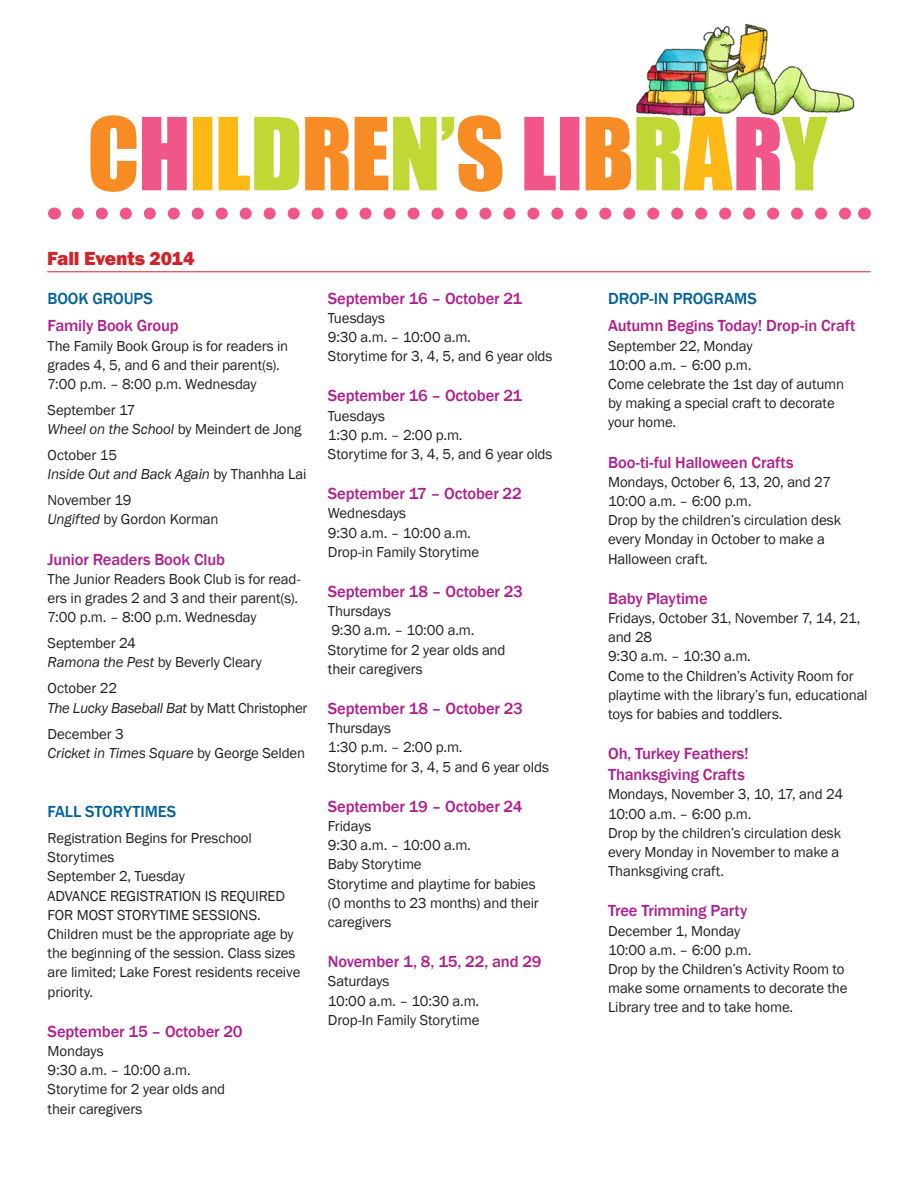
<style>
.page{position:relative;width:918px;height:1188px;background:#fff}
.page>*{position:absolute;margin:0;border:0;box-sizing:border-box;transform-origin:0 0}
.headline{font:800 19.5px "Franklin Gothic";letter-spacing:-.01em;color:#d1232a}
.Childrens_subhead_2{font:500 16.5px/21px "Franklin Gothic";letter-spacing:-.01em;color:#af1f8d}
.subhead_1_blue{font:500 16.5px "Franklin Gothic";letter-spacing:-.005em;color:#016198}
.body{font:14.85px/19.2px "Franklin Gothic";letter-spacing:-.01em;color:#231f20}
.s1{font-style:italic}
</style>
<div class="page">
<img style="left:636px;top:23px;width:219px;height:94px">
<hr style="left:47px;top:271px;width:824px;height:1px;background:#d1232a">
<svg style="left:78px;top:208px;width:773px;height:12px"></svg>
<svg style="left:54px;top:208px;width:1px;height:12px"></svg>
<svg style="left:864px;top:208px;width:1px;height:12px"></svg>
<svg style="left:586px;top:117px;width:242px;height:73px"></svg>
<svg style="left:524px;top:117px;width:55px;height:73px"></svg>
<svg style="left:305px;top:115px;width:197px;height:77px"></svg>
<svg style="left:193px;top:117px;width:106px;height:73px"></svg>
<svg style="left:90px;top:115px;width:97px;height:77px"></svg>
<p class="headline" style="left:47px;top:245px;width:149px">Fall Events 2014</p>
<p class="subhead_1_blue" style="left:48px;top:288px;width:107px">BOOK GROUPS</p>
<p class="Childrens_subhead_2" style="left:48px;top:316px;width:133px">Family Book Group</p>
<p class="body" style="left:48px;top:336px;width:242px">The Family Book Group is for readers in grades 4, 5, and 6 and their parent(s).<br>7:00 p.m. – 8:00 p.m. Wednesday</p>
<p class="body" style="left:48px;top:401px;width:255px">September 17<br><span class="s1">Wheel on the School</span> by Meindert de Jong</p>
<p class="body" style="left:48px;top:446px;width:260px">October 15<br><span class="s1">Inside Out and Back Again</span> by Thanhha Lai</p>
<p class="body" style="left:48px;top:491px;width:173px">November 19<br><span class="s1">Ungifted</span> by Gordon Korman</p>
<p class="Childrens_subhead_2" style="left:48px;top:549px;width:179px">Junior Readers Book Club</p>
<p class="body" style="left:48px;top:570px;width:254px">The Junior Readers Book Club is for read&shy;ers in grades 2 and 3 and their parent(s).</p>
<p class="body" style="left:48px;top:608px;width:211px">7:00 p.m. – 8:00 p.m. Wednesday</p>
<p class="body" style="left:48px;top:634px;width:216px">September 24<br><span class="s1">Ramona the Pest</span> by Beverly Cleary</p>
<p class="body" style="left:48px;top:679px;width:261px">October 22<br><span class="s1">The Lucky Baseball Bat</span> by Matt Christopher</p>
<p class="body" style="left:48px;top:724px;width:259px">December 3<br><span class="s1">Cricket in Times Square</span> by George Selden</p>
<p class="subhead_1_blue" style="left:48px;top:801px;width:130px">FALL STORYTIMES</p>
<p class="body" style="left:48px;top:829px;width:206px">Registration Begins for Preschool<br>Storytimes</p>
<p class="body" style="left:48px;top:867px;width:139px">September 2, Tuesday</p>
<p class="body" style="left:48px;top:886px;width:254px">ADVANCE REGISTRATION IS REQUIRED FOR MOST STORYTIME SESSIONS.<br>Children must be the appropriate age by the beginning of the session. Class sizes are limited; Lake Forest residents receive priority.</p>
<p class="Childrens_subhead_2" style="left:48px;top:1021px;width:196px">September 15 – October 20</p>
<p class="body" style="left:48px;top:1042px;width:57px">Mondays</p>
<p class="body" style="left:48px;top:1061px;width:145px">9:30 a.m. – 10:00 a.m.</p>
<p class="body" style="left:48px;top:1080px;width:179px">Storytime for 2 year olds and their caregivers</p>
<p class="Childrens_subhead_2" style="left:328px;top:288px;width:196px">September 16 – October 21</p>
<p class="body" style="left:328px;top:309px;width:59px">Tuesdays</p>
<p class="body" style="left:328px;top:328px;width:145px">9:30 a.m. – 10:00 a.m.</p>
<p class="body" style="left:328px;top:347px;width:226px">Storytime for 3, 4, 5, and 6 year olds</p>
<p class="Childrens_subhead_2" style="left:328px;top:386px;width:196px">September 16 – October 21</p>
<p class="body" style="left:328px;top:406px;width:59px">Tuesdays</p>
<p class="body" style="left:328px;top:426px;width:136px">1:30 p.m. – 2:00 p.m.</p>
<p class="body" style="left:328px;top:445px;width:226px">Storytime for 3, 4, 5, and 6 year olds</p>
<p class="Childrens_subhead_2" style="left:328px;top:483px;width:195px">September 17 – October 22</p>
<p class="body" style="left:328px;top:504px;width:80px">Wednesdays</p>
<p class="body" style="left:328px;top:523px;width:145px">9:30 a.m. – 10:00 a.m.</p>
<p class="body" style="left:328px;top:543px;width:153px">Drop-in Family Storytime</p>
<p class="Childrens_subhead_2" style="left:328px;top:581px;width:197px">September 18 – October 23</p>
<p class="body" style="left:328px;top:602px;width:65px">Thursdays</p>
<p class="body" style="left:331px;top:621px;width:145px">9:30 a.m. – 10:00 a.m.</p>
<p class="body" style="left:328px;top:640px;width:179px">Storytime for 2 year olds and their caregivers</p>
<p class="Childrens_subhead_2" style="left:328px;top:698px;width:197px">September 18 – October 23</p>
<p class="body" style="left:328px;top:719px;width:65px">Thursdays</p>
<p class="body" style="left:328px;top:738px;width:136px">1:30 p.m. – 2:00 p.m.</p>
<p class="body" style="left:328px;top:757px;width:223px">Storytime for 3, 4, 5 and 6 year olds</p>
<p class="Childrens_subhead_2" style="left:328px;top:796px;width:196px">September 19 – October 24</p>
<p class="body" style="left:328px;top:817px;width:45px">Fridays</p>
<p class="body" style="left:328px;top:836px;width:145px">9:30 a.m. – 10:00 a.m.</p>
<p class="body" style="left:328px;top:855px;width:95px">Baby Storytime</p>
<p class="body" style="left:328px;top:874px;width:212px">Storytime and playtime for babies (0 months to 23 months) and their caregivers</p>
<p class="Childrens_subhead_2" style="left:328px;top:951px;width:215px">November 1, 8, 15, 22, and 29</p>
<p class="body" style="left:328px;top:972px;width:63px">Saturdays</p>
<p class="body" style="left:328px;top:991px;width:153px">10:00 a.m. – 10:30 a.m.</p>
<p class="body" style="left:328px;top:1011px;width:153px">Drop-In Family Storytime</p>
<p class="subhead_1_blue" style="left:608px;top:288px;width:150px">DROP-IN PROGRAMS</p>
<p class="Childrens_subhead_2" style="left:608px;top:316px;width:249px">Autumn Begins Today! Drop-in Craft</p>
<p class="body" style="left:608px;top:336px;width:146px">September 22, Monday</p>
<p class="body" style="left:608px;top:356px;width:145px">10:00 a.m. – 6:00 p.m.</p>
<p class="body" style="left:608px;top:375px;width:238px">Come celebrate the 1st day of autumn by making a special craft to decorate your home.</p>
<p class="Childrens_subhead_2" style="left:608px;top:452px;width:187px">Boo-ti-ful Halloween Crafts</p>
<p class="body" style="left:608px;top:473px;width:224px">Mondays, October 6, 13, 20, and 27</p>
<p class="body" style="left:608px;top:492px;width:145px">10:00 a.m. – 6:00 p.m.</p>
<p class="body" style="left:608px;top:511px;width:235px">Drop by the children’s circulation desk every Monday in October to make a<br>Halloween craft.</p>
<p class="Childrens_subhead_2" style="left:608px;top:588px;width:101px">Baby Playtime</p>
<p class="body" style="left:608px;top:609px;width:254px">Fridays, October 31, November 7, 14, 21, and 28</p>
<p class="body" style="left:608px;top:647px;width:144px">9:30 a.m. – 10:30 a.m.</p>
<p class="body" style="left:608px;top:666px;width:261px">Come to the Children’s Activity Room for playtime with the library’s fun, educational toys for babies and toddlers.</p>
<p class="Childrens_subhead_2" style="left:608px;top:743px;width:142px">Oh, Turkey Feathers!<br>Thanksgiving Crafts</p>
<p class="body" style="left:608px;top:785px;width:236px">Mondays, November 3, 10, 17, and 24</p>
<p class="body" style="left:608px;top:804px;width:145px">10:00 a.m. – 6:00 p.m.</p>
<p class="body" style="left:608px;top:824px;width:235px;text-align:justify">Drop by the children’s circulation desk every Monday in November to make a Thanksgiving craft.</p>
<p class="Childrens_subhead_2" style="left:608px;top:901px;width:141px">Tree Trimming Party</p>
<p class="body" style="left:608px;top:921px;width:134px">December 1, Monday</p>
<p class="body" style="left:608px;top:941px;width:145px">10:00 a.m. – 6:00 p.m.</p>
<p class="body" style="left:608px;top:960px;width:241px">Drop by the Children’s Activity Room to make some ornaments to decorate the<br>Library tree and to take home.</p>
</div>
